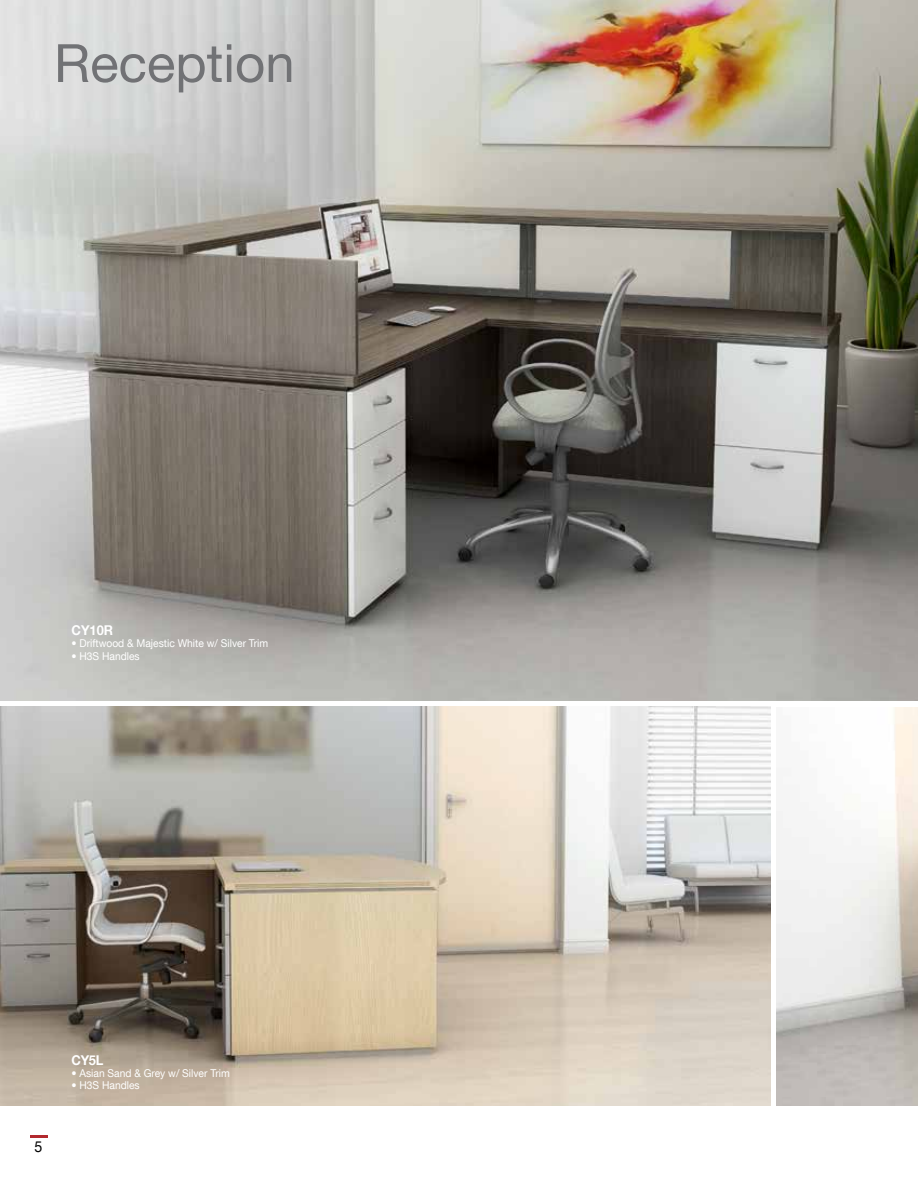
<style>
.page{position:relative;width:918px;height:1188px;background:#fff}
.page>*{position:absolute;margin:0;border:0;box-sizing:border-box;transform-origin:0 0}
.t1{font:52.8px "Helvetica Neue LT Com";color:#717275}
.t2{font:15px "Helvetica Neue LT Com";color:#000;scale:.95 1}
.t3{font:700 13.5px "Helvetica Neue LT Com";color:#fff;scale:.95 1}
.t4{font:10.8px "Helvetica Neue LT Com";color:#fff;scale:.95 1}
</style>
<div class="page">
<svg style="left:30px;top:1135px;width:17px;height:2px"></svg>
<img style="left:0;top:0;width:918px;height:701px">
<img style="left:0;top:706px;width:770px;height:400px">
<img style="left:776px;top:708px;width:142px;height:398px">
<h1 class="t1" style="left:54px;top:31px;width:242px">Reception</h1>
<p class="t3" style="left:72px;top:622px;width:45px">CY10R</p>
<p class="t4" style="left:72px;top:637px;width:209px">• Driftwood &amp; Majestic White w/ Silver Trim</p>
<p class="t4" style="left:72px;top:649px;width:73px">• H3S Handles</p>
<h2 class="t2" style="left:35px;top:1137px;width:10px">5</h2>
<p class="t3" style="left:72px;top:1052px;width:35px">CY5L</p>
<p class="t4" style="left:72px;top:1067px;width:168px">• Asian Sand &amp; Grey w/ Silver Trim</p>
<p class="t4" style="left:72px;top:1079px;width:73px">• H3S Handles</p>
</div>
